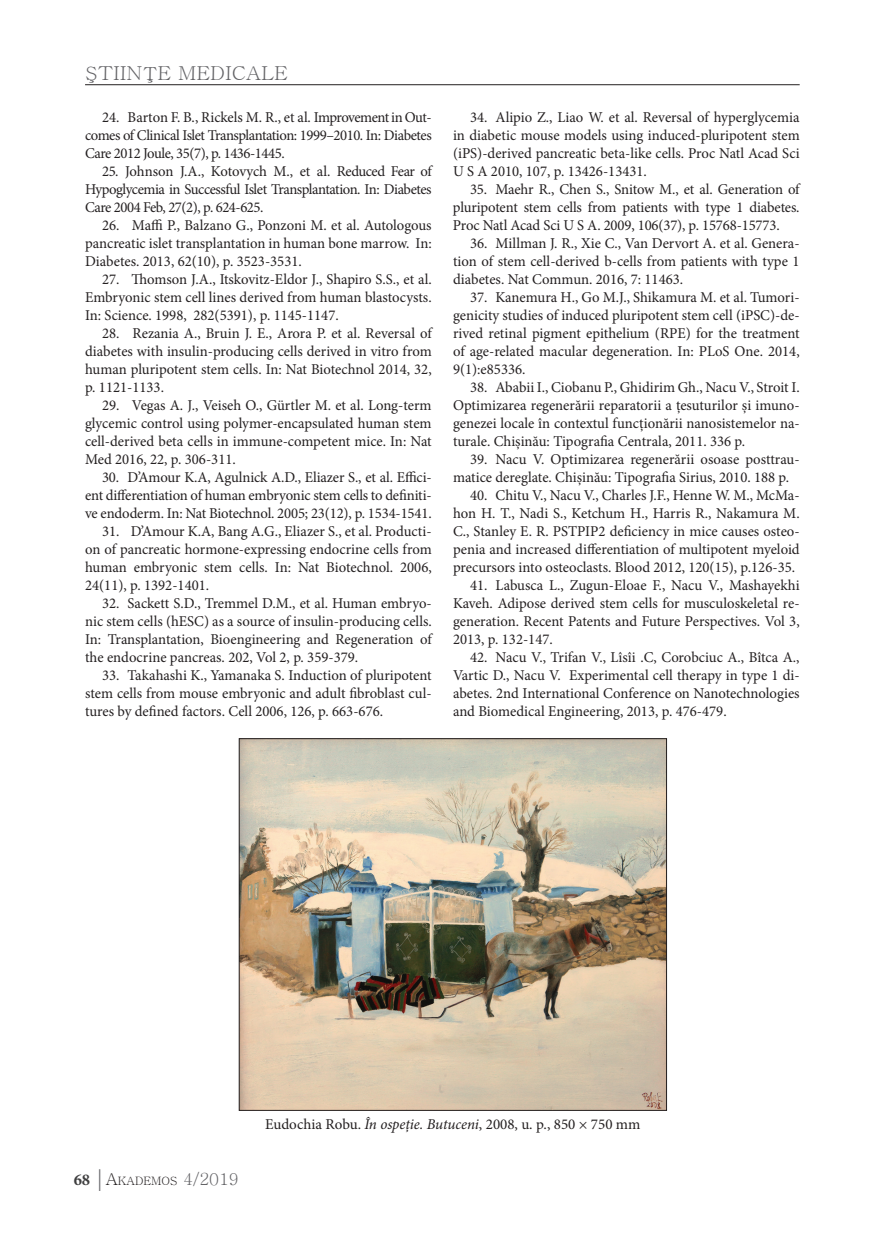
<style>
.page{position:relative;width:872px;height:1234px;background:#fff}
.page>*{position:absolute;margin:0;border:0;box-sizing:border-box;transform-origin:0 0}
.t1{font:19.2px "Batang";color:#636366;scale:1.06 1}
.t2{font:15px/18px "Minion Pro";letter-spacing:-.005em;color:#231f20;text-align:justify}
.t3{font:11.55px "Batang";color:#231f20}
.s1{font-family:"Minion Pro";font-weight:700;font-size:16.5px;color:#3e3e3f}
.s2{font-family:"Garamond";font-size:24px;color:#636366}
.s3{font-size:16.5px}
.s4{font-size:16.5px;color:#636366}
.s5{font-style:italic}
</style>
<div class="page">
<hr style="left:85px;top:84px;width:714px;height:1px;background:#231f20">
<img style="left:241px;top:740px;width:423px;height:368px">
<div style="left:239px;top:738px;width:427px;height:372px;border:1px solid #231f20"></div>
<p class="t1" style="left:85px;top:64px;width:192px">ŞTIINŢE MEDICALE</p>
<p class="t2" style="left:85px;top:108px;width:348px;text-indent:17px">24. Barton F. B., Rickels M. R., et al. Improvement in Out&shy;comes of Clinical Islet Transplantation: 1999–2010. In: Diabetes Care 2012 Joule, 35(7), p. 1436-1445.</p>
<p class="t2" style="left:85px;top:162px;width:349px;text-indent:17px">25. Johnson J.A., Kotovych M., et al. Reduced Fear of Hypoglycemia in Successful Islet Transplantation. In: Diabetes Care 2004 Feb, 27(2), p. 624-625.</p>
<p class="t2" style="left:85px;top:216px;width:348px;text-indent:17px">26. Maffi P., Balzano G., Ponzoni M. et al. Autologous pancreatic islet transplantation in human bone marrow. In:<br>Diabetes. 2013, 62(10), p. 3523-3531.</p>
<p class="t2" style="left:85px;top:270px;width:348px;text-indent:17px">27. Thomson J.A., Itskovitz-Eldor J., Shapiro S.S., et al.<br>Embryonic stem cell lines derived from human blastocysts.<br>In: Science. 1998, 282(5391), p. 1145-1147.</p>
<p class="t2" style="left:85px;top:324px;width:349px;text-indent:17px">28. Rezania A., Bruin J. E., Arora P. et al. Reversal of diabetes with insulin-producing cells derived in vitro from human pluripotent stem cells. In: Nat Biotechnol 2014, 32, p. 1121-1133.</p>
<p class="t2" style="left:85px;top:396px;width:348px;text-indent:17px">29. Vegas A. J., Veiseh O., Gürtler M. et al. Long-term glycemic control using polymer-encapsulated human stem cell-derived beta cells in immune-competent mice. In: Nat Med 2016, 22, p. 306-311.</p>
<p class="t2" style="left:85px;top:468px;width:348px;text-indent:17px">30. D’Amour K.A, Agulnick A.D., Eliazer S., et al. Effici&shy;ent differentiation of human embryonic stem cells to definiti&shy;ve endoderm. In: Nat Biotechnol. 2005; 23(12), p. 1534-1541.</p>
<p class="t2" style="left:85px;top:522px;width:348px;text-indent:17px">31. D’Amour K.A, Bang A.G., Eliazer S., et al. Producti&shy;on of pancreatic hormone-expressing endocrine cells from human embryonic stem cells. In: Nat Biotechnol. 2006, 24(11), p. 1392-1401.</p>
<p class="t2" style="left:85px;top:594px;width:349px;text-indent:17px">32. Sackett S.D., Tremmel D.M., et al. Human embryo&shy;nic stem cells (hESC) as a source of insulin-producing cells.<br>In: Transplantation, Bioengineering and Regeneration of the endocrine pancreas. 202, Vol 2, p. 359-379.</p>
<p class="t2" style="left:85px;top:666px;width:348px;text-indent:17px">33. Takahashi K., Yamanaka S. Induction of pluripotent stem cells from mouse embryonic and adult fibroblast cul&shy;tures by defined factors. Cell 2006, 126, p. 663-676.</p>
<p class="t2" style="left:453px;top:108px;width:348px;text-indent:17px">34. Alipio Z., Liao W. et al. Reversal of hyperglycemia in diabetic mouse models using induced-pluripotent stem (iPS)-derived pancreatic beta-like cells. Proc Natl Acad Sci U S A 2010, 107, p. 13426-13431.</p>
<p class="t2" style="left:453px;top:180px;width:349px;text-indent:17px">35. Maehr R., Chen S., Snitow M., et al. Generation of pluripotent stem cells from patients with type 1 diabetes.<br>Proc Natl Acad Sci U S A. 2009, 106(37), p. 15768-15773.</p>
<p class="t2" style="left:453px;top:234px;width:348px;text-indent:17px">36. Millman J. R., Xie C., Van Dervort A. et al. Genera&shy;tion of stem cell-derived b-cells from patients with type 1 diabetes. Nat Commun. 2016, 7: 11463.</p>
<p class="t2" style="left:453px;top:288px;width:348px;text-indent:17px">37. Kanemura H., Go M.J., Shikamura M. et al. Tumori&shy;genicity studies of induced pluripotent stem cell (iPSC)-de&shy;rived retinal pigment epithelium (RPE) for the treatment of age-related macular degeneration. In: PLoS One. 2014, 9(1):e85336.</p>
<p class="t2" style="left:453px;top:378px;width:348px;text-indent:17px">38. Ababii I., Ciobanu P., Ghidirim Gh., Nacu V., Stroit I.<br>Optimizarea regenerării reparatorii a țesuturilor și imuno&shy;genezei locale în contextul funcționării nanosistemelor na&shy;turale. Chișinău: Tipografia Centrala, 2011. 336 p.</p>
<p class="t2" style="left:453px;top:450px;width:348px;text-indent:17px">39. Nacu V. Optimizarea regenerării osoase posttrau&shy;matice dereglate. Chișinău: Tipografia Sirius, 2010. 188 p.</p>
<p class="t2" style="left:453px;top:486px;width:348px;text-indent:17px">40. Chitu V., Nacu V., Charles J.F., Henne W. M., McMa&shy;hon H. T., Nadi S., Ketchum H., Harris R., Nakamura M.<br>C., Stanley E. R. PSTPIP2 deficiency in mice causes osteo&shy;penia and increased differentiation of multipotent myeloid precursors into osteoclasts. Blood 2012, 120(15), p.126-35.</p>
<p class="t2" style="left:453px;top:576px;width:348px;text-indent:17px">41. Labusca L., Zugun-Eloae F., Nacu V., Mashayekhi Kaveh. Adipose derived stem cells for musculoskeletal re&shy;generation. Recent Patents and Future Perspectives. Vol 3, 2013, p. 132-147.</p>
<p class="t2" style="left:453px;top:648px;width:348px;text-indent:17px">42. Nacu V., Trifan V., Lîsîi .C, Corobciuc A., Bîtca A., Vartic D., Nacu V. Experimental cell therapy in type 1 di&shy;abetes. 2nd International Conference on Nanotechnologies and Biomedical Engineering, 2013, p. 476-479.</p>
<p class="t3" style="left:74px;top:1175px;width:167px"><span class="s1">68</span> <span class="s2">|</span><span class="s3">A</span>KADEMOS <span class="s4">4/2019</span></p>
<p class="t2" style="left:265px;top:1115px;width:377px">Eudochia Robu. <span class="s5">În ospeție. Butuceni</span>, 2008, u. p., 850 × 750 mm</p>
</div>
